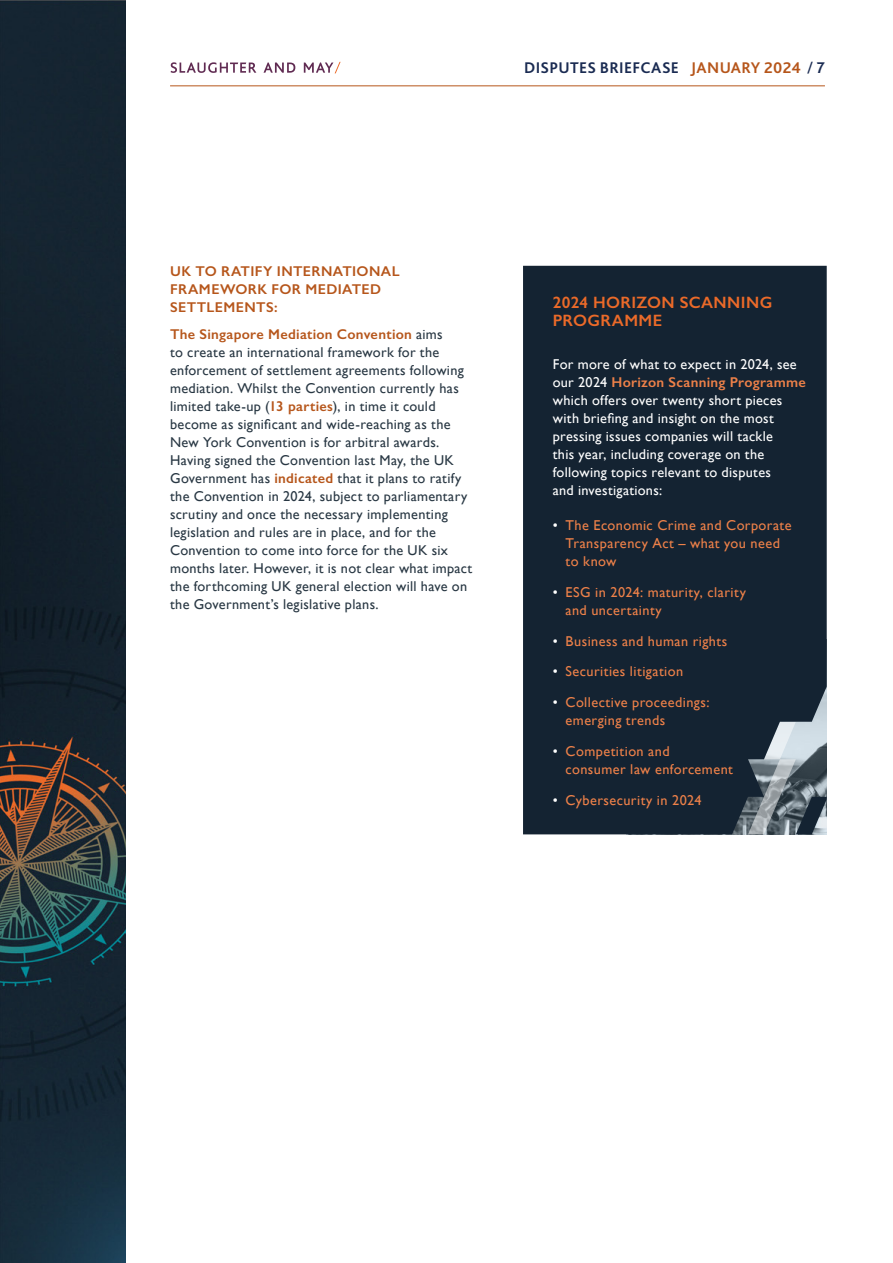
<style>
.page{position:relative;width:893px;height:1263px;background:#fff}
.page>*{position:absolute;margin:0;border:0;box-sizing:border-box;transform-origin:0 0}
.t1{font:600 16.5px/18px "Gill Sans";letter-spacing:.02em;color:#eb6a29}
.t2{font:700 16.2px "Bliss Pro";letter-spacing:.02em;color:#1a2b52}
.t3{font:14.25px/18px "Gill Sans";letter-spacing:.02em;color:#283743}
.t4{font:14.25px/18px "Gill Sans";letter-spacing:.03em;color:#ee8149}
.t5{font:14.25px/18px "Gill Sans";letter-spacing:.02em;color:#fff}
.t6{font:600 14.25px/18px "Gill Sans";letter-spacing:.03em;color:#b6561b}
.s1{color:#b6561b}
.s2{font-weight:400}
.s3{font-weight:600;color:#b6561b}
.s4{font-weight:600;color:#ee8149}
.s5{color:#fff}
</style>
<div class="page">
<img style="left:0;top:0;width:125px;height:1263px">
<svg style="left:171px;top:62px;width:85px;height:11px"></svg>
<svg style="left:264px;top:62px;width:31px;height:11px"></svg>
<svg style="left:304px;top:62px;width:37px;height:11px"></svg>
<hr style="left:170px;top:85px;width:655px;height:1px;background:#b6561b">
<div style="left:523px;top:266px;width:304px;height:568px;background:#142332"></div>
<p class="t2" style="left:524px;top:57px;width:302px">DISPUTES BRIEFCASE <span class="s1">JANUARY 2024</span> <span class="s2">/</span> 7</p>
<p class="t6" style="left:170px;top:262px;width:231px">UK TO RATIFY INTERNATIONAL<br>FRAMEWORK FOR MEDIATED<br>SETTLEMENTS:</p>
<p class="t3" style="left:170px;top:325px;width:304px"><span class="s3">The Singapore Mediation Convention</span> aims<br>to create an international framework for the enforcement of settlement agreements following mediation. Whilst the Convention currently has limited take-up (<span class="s3">13 parties</span>), in time it could become as significant and wide-reaching as the New York Convention is for arbitral awards.<br>Having signed the Convention last May, the UK Government has <span class="s3">indicated</span> that it plans to ratify the Convention in 2024, subject to parliamentary scrutiny and once the necessary implementing legislation and rules are in place, and for the Convention to come into force for the UK six months later. However, it is not clear what impact the forthcoming UK general election will have on the Government’s legislative plans.</p>
<p class="t1" style="left:553px;top:293px;width:221px">2024 HORIZON SCANNING<br>PROGRAMME</p>
<p class="t5" style="left:553px;top:355px;width:255px">For more of what to expect in 2024, see our 2024 <span class="s4">Horizon Scanning Programme </span>which offers over twenty short pieces with briefing and insight on the most pressing issues companies will tackle<br>this year, including coverage on the following topics relevant to disputes<br>and investigations:</p>
<p class="t4" style="left:566px;top:516px;width:228px;text-indent:-13px"><span class="s5">•</span> The Economic Crime and Corporate<br>Transparency Act – what you need to know</p>
<p class="t4" style="left:566px;top:583px;width:182px;text-indent:-13px"><span class="s5">•</span> ESG in 2024: maturity, clarity and uncertainty</p>
<p class="t4" style="left:553px;top:632px;width:176px"><span class="s5">•</span> Business and human rights</p>
<p class="t4" style="left:553px;top:662px;width:132px"><span class="s5">•</span> Securities litigation</p>
<p class="t4" style="left:566px;top:693px;width:145px;text-indent:-13px"><span class="s5">•</span> Collective proceedings: emerging trends</p>
<p class="t4" style="left:566px;top:742px;width:169px;text-indent:-13px"><span class="s5">•</span> Competition and consumer law enforcement</p>
<p class="t4" style="left:553px;top:791px;width:150px"><span class="s5">•</span> Cybersecurity in 2024</p>
</div>
